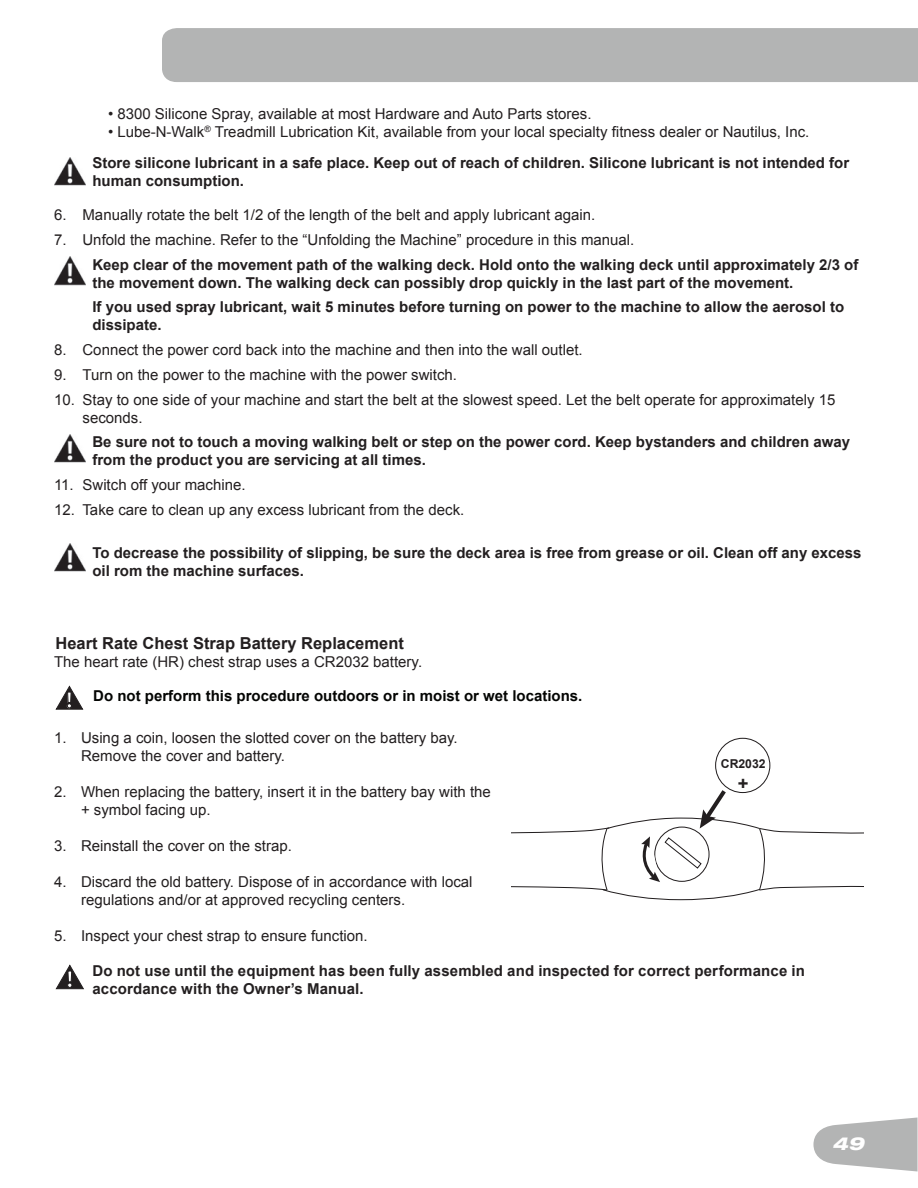
<style>
.page{position:relative;width:918px;height:1188px;background:#fff}
.page>*{position:absolute;margin:0;border:0;box-sizing:border-box;transform-origin:0 0}
.t1{font:700 18.3px "Arial";color:#231f20}
.t2{font:italic 800 expanded 18px "Helvetica Neue";color:#fff}
.t3{font:700 16.5px "Arial";color:#231f20}
.t4{font:15px/18px "Arial";color:#231f20}
.t5{font:700 15px/18px "Arial";color:#231f20}
.t6{font:700 15px "Arial";color:#040503}
.t7{font:700 12.3px "Arial";color:#231f20}
.s1{font-weight:700}
.s2{font-family:"Myriad";font-size:23.25px;color:#fff}
</style>
<div class="page">
<div style="left:162px;top:28px;width:756px;height:54px;background:#b3b4b4"></div>
<svg style="left:813px;top:1118px;width:105px;height:54px"></svg>
<img style="left:54px;top:157px;width:32px;height:29px">
<img style="left:54px;top:257px;width:32px;height:29px">
<img style="left:54px;top:435px;width:32px;height:28px">
<img style="left:54px;top:543px;width:32px;height:29px">
<svg style="left:56px;top:686px;width:27px;height:24px"></svg>
<svg style="left:56px;top:965px;width:28px;height:24px"></svg>
<div style="left:715px;top:738px;width:55px;height:55px;border:1px solid #231f20;border-radius:50%"></div>
<svg style="left:511px;top:786px;width:353px;height:115px"></svg>
<p class="t4" style="left:108px;top:105px;width:485px">• 8300 Silicone Spray, available at most Hardware and Auto Parts stores.</p>
<p class="t4" style="left:92px;top:117px;width:758px;line-height:31.5px;text-indent:16px">• Lube-N-Walk<sup>®</sup> Treadmill Lubrication Kit, available from your local specialty fitness dealer or Nautilus, Inc.<br><span class="s1">Store silicone lubricant in a safe place. Keep out of reach of children. Silicone lubricant is not intended for</span></p>
<p class="t5" style="left:92px;top:174px;width:153px">human consumption.</p>
<p class="t4" style="left:54px;top:207px;width:543px">6. Manually rotate the belt 1/2 of the length of the belt and apply lubricant again.</p>
<p class="t4" style="left:54px;top:232px;width:582px">7. Unfold the machine. Refer to the “Unfolding the Machine” procedure in this manual.</p>
<p class="t5" style="left:92px;top:256px;width:768px">Keep clear of the movement path of the walking deck. Hold onto the walking deck until approximately 2/3 of the movement down. The walking deck can possibly drop quickly in the last part of the movement.</p>
<p class="t5" style="left:92px;top:300px;width:753px">If you used spray lubricant, wait 5 minutes before turning on power to the machine to allow the aerosol to dissipate.</p>
<p class="t4" style="left:54px;top:341px;width:530px">8. Connect the power cord back into the machine and then into the wall outlet.</p>
<p class="t4" style="left:54px;top:367px;width:405px">9. Turn on the power to the machine with the power switch.</p>
<p class="t4" style="left:82px;top:391px;width:754px;text-indent:-28px">10. Stay to one side of your machine and start the belt at the slowest speed. Let the belt operate for approximately 15 seconds.</p>
<p class="t5" style="left:92px;top:434px;width:759px">Be sure not to touch a moving walking belt or step on the power cord. Keep bystanders and children away from the product you are servicing at all times.</p>
<p class="t4" style="left:54px;top:477px;width:193px">11. Switch off your machine.</p>
<p class="t4" style="left:54px;top:501px;width:412px">12. Take care to clean up any excess lubricant from the deck.</p>
<p class="t5" style="left:92px;top:545px;width:771px">To decrease the possibility of slipping, be sure the deck area is free from grease or oil. Clean off any excess oil rom the machine surfaces.</p>
<p class="t3" style="left:56px;top:633px;width:350px">Heart Rate Chest Strap Battery Replacement</p>
<p class="t4" style="left:54px;top:655px;width:370px">The heart rate (HR) chest strap uses a CR2032 battery.</p>
<p class="t6" style="left:66px;top:690px;width:518px"><span class="s2">!</span> Do not perform this procedure outdoors or in moist or wet locations.</p>
<p class="t4" style="left:81px;top:731px;width:378px;text-indent:-27px">1. Using a coin, loosen the slotted cover on the battery bay.<br>Remove the cover and battery.</p>
<p class="t4" style="left:81px;top:785px;width:411px;text-indent:-27px">2. When replacing the battery, insert it in the battery bay with the + symbol facing up.</p>
<p class="t4" style="left:54px;top:839px;width:239px">3. Reinstall the cover on the strap.</p>
<p class="t4" style="left:81px;top:875px;width:393px;text-indent:-27px">4. Discard the old battery. Dispose of in accordance with local regulations and/or at approved recycling centers.</p>
<p class="t4" style="left:54px;top:929px;width:315px">5. Inspect your chest strap to ensure function.</p>
<p class="t5" style="left:92px;top:963px;width:714px">Do not use until the equipment has been fully assembled and inspected for correct performance in accordance with the Owner’s Manual.</p>
<p class="t7" style="left:721px;top:756px;width:46px">CR2032</p>
<p class="t1" style="left:738px;top:773px;width:12px">+</p>
<p class="t2" style="left:832px;top:1133px;width:33px">49</p>
</div>
